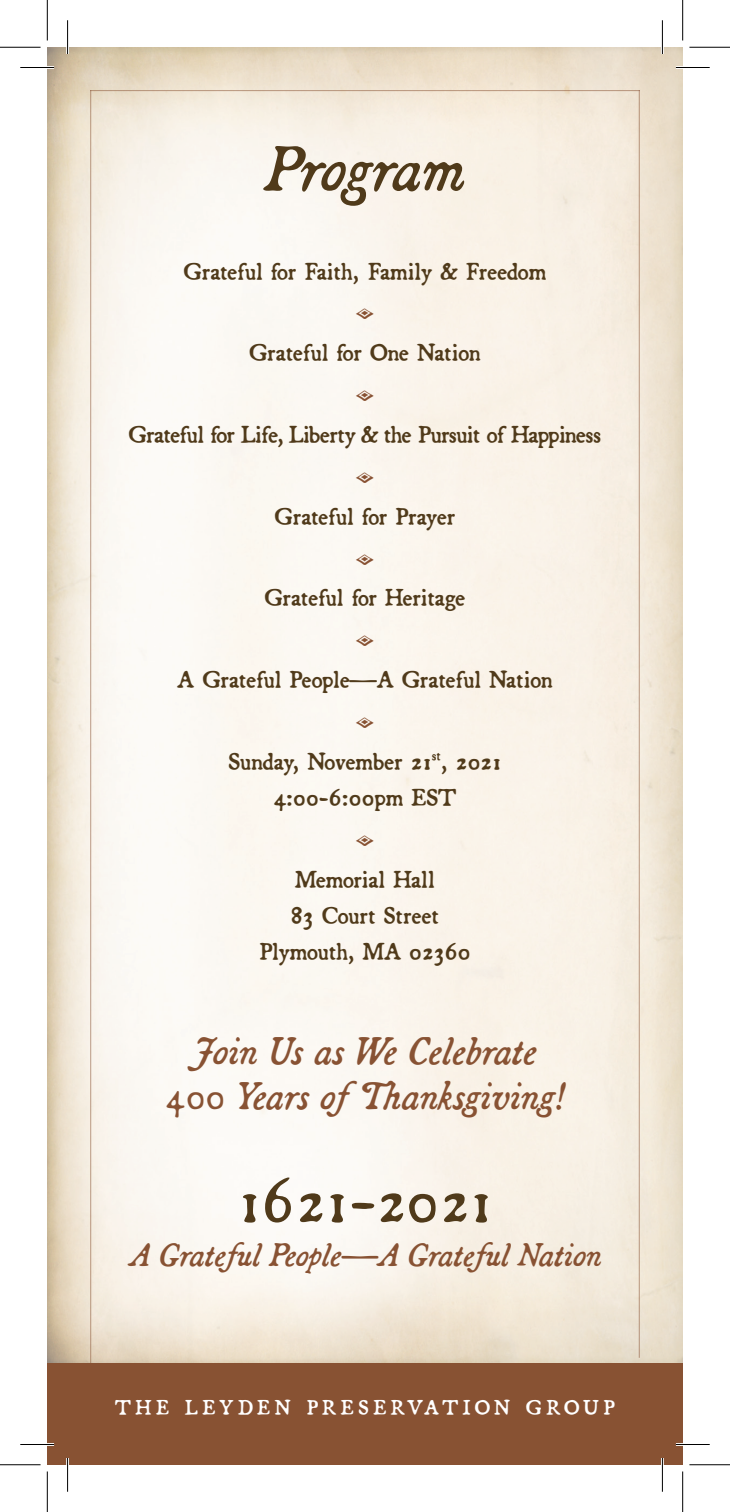
<style>
.page{position:relative;width:730px;height:1512px;background:#fff}
.page>*{position:absolute;margin:0;border:0;box-sizing:border-box;transform-origin:0 0}
.t1{font:italic 67.5px "Broadsheet";color:#503a1a}
.t2{font:italic 40.5px/45px "Broadsheet";color:#885233;text-align:center}
.t3{font:italic 34.2px "Broadsheet";color:#885233}
.t4{font:25.88px/36px "Broadsheet";letter-spacing:-.01em;color:#503a1a;text-align:center}
.t5{font:25.88px "Broadsheet";letter-spacing:-.03em;color:#503a1a}
.t6{font:22.5px "Broadsheet";letter-spacing:.19em;color:#fff}
</style>
<div class="page">
<img style="left:47px;top:47px;width:635px;height:1317px">
<hr style="left:638px;top:90px;width:1px;height:1268px;background:#885233">
<div style="left:47px;top:1364px;width:635px;height:101px;background:#885233"></div>
<hr style="left:90px;top:90px;width:1px;height:1274px;background:#885233">
<hr style="left:90px;top:90px;width:549px;height:1px;background:#885233">
<hr style="left:20px;top:66px;width:34px;height:3px;background:#fff">
<hr style="left:675px;top:66px;width:34px;height:3px;background:#fff">
<hr style="left:20px;top:1443px;width:34px;height:3px;background:#fff">
<hr style="left:675px;top:1443px;width:34px;height:3px;background:#fff">
<hr style="left:66px;top:20px;width:3px;height:34px;background:#fff">
<hr style="left:66px;top:1458px;width:3px;height:34px;background:#fff">
<hr style="left:660px;top:20px;width:3px;height:34px;background:#fff">
<hr style="left:660px;top:1458px;width:3px;height:34px;background:#fff">
<hr style="left:20px;top:67px;width:34px;height:1px;background:#000">
<hr style="left:675px;top:67px;width:34px;height:1px;background:#000">
<hr style="left:20px;top:1444px;width:34px;height:1px;background:#000">
<hr style="left:675px;top:1444px;width:34px;height:1px;background:#000">
<hr style="left:67px;top:20px;width:1px;height:34px;background:#000">
<hr style="left:67px;top:1458px;width:1px;height:34px;background:#000">
<hr style="left:661px;top:20px;width:1px;height:34px;background:#000">
<hr style="left:661px;top:1458px;width:1px;height:34px;background:#000">
<hr style="left:0;top:47px;width:40px;height:1px;background:#000">
<hr style="left:689px;top:47px;width:40px;height:1px;background:#000">
<hr style="left:0;top:1464px;width:40px;height:1px;background:#000">
<hr style="left:689px;top:1464px;width:40px;height:1px;background:#000">
<hr style="left:47px;top:0;width:1px;height:40px;background:#000">
<hr style="left:47px;top:1472px;width:1px;height:40px;background:#000">
<hr style="left:681px;top:0;width:1px;height:40px;background:#000">
<hr style="left:681px;top:1472px;width:1px;height:40px;background:#000">
<svg style="left:356px;top:309px;width:17px;height:11px"></svg>
<svg style="left:356px;top:391px;width:17px;height:10px"></svg>
<svg style="left:356px;top:472px;width:17px;height:11px"></svg>
<svg style="left:356px;top:554px;width:17px;height:11px"></svg>
<svg style="left:356px;top:636px;width:17px;height:10px"></svg>
<svg style="left:356px;top:717px;width:17px;height:11px"></svg>
<svg style="left:356px;top:835px;width:17px;height:11px"></svg>
<h1 class="t1" style="left:265px;top:128px;width:200px">Program</h1>
<p class="t4" style="left:183px;top:253px;width:364px">Grateful for Faith, Family &amp; Freedom</p>
<p class="t4" style="left:249px;top:335px;width:233px">Grateful for One Nation</p>
<p class="t5" style="left:128px;top:419px;width:474px">Grateful for Life, Liberty &amp; the Pursuit of Happiness</p>
<p class="t4" style="left:274px;top:498px;width:182px">Grateful for Prayer</p>
<p class="t4" style="left:264px;top:580px;width:202px">Grateful for Heritage</p>
<p class="t4" style="left:177px;top:662px;width:377px">A Grateful People—A Grateful Nation</p>
<p class="t4" style="left:228px;top:743px;width:274px">Sunday, November 21<sup>st</sup>, 2021<br>4:00-6:00pm EST</p>
<p class="t4" style="left:259px;top:861px;width:212px">Memorial Hall<br>83 Court Street<br>Plymouth, MA 02360</p>
<h2 class="t2" style="left:165px;top:1029px;width:400px">Join Us as We Celebrate<br>400 Years of Thanksgiving!</h2>
<h1 class="t1" style="left:237px;top:1160px;width:257px">1621-2021</h1>
<h3 class="t3" style="left:128px;top:1234px;width:474px">A Grateful People—A Grateful Nation</h3>
<p class="t6" style="left:115px;top:1394px;width:501px">THE LEYDEN PRESERVATION GROUP</p>
</div>
